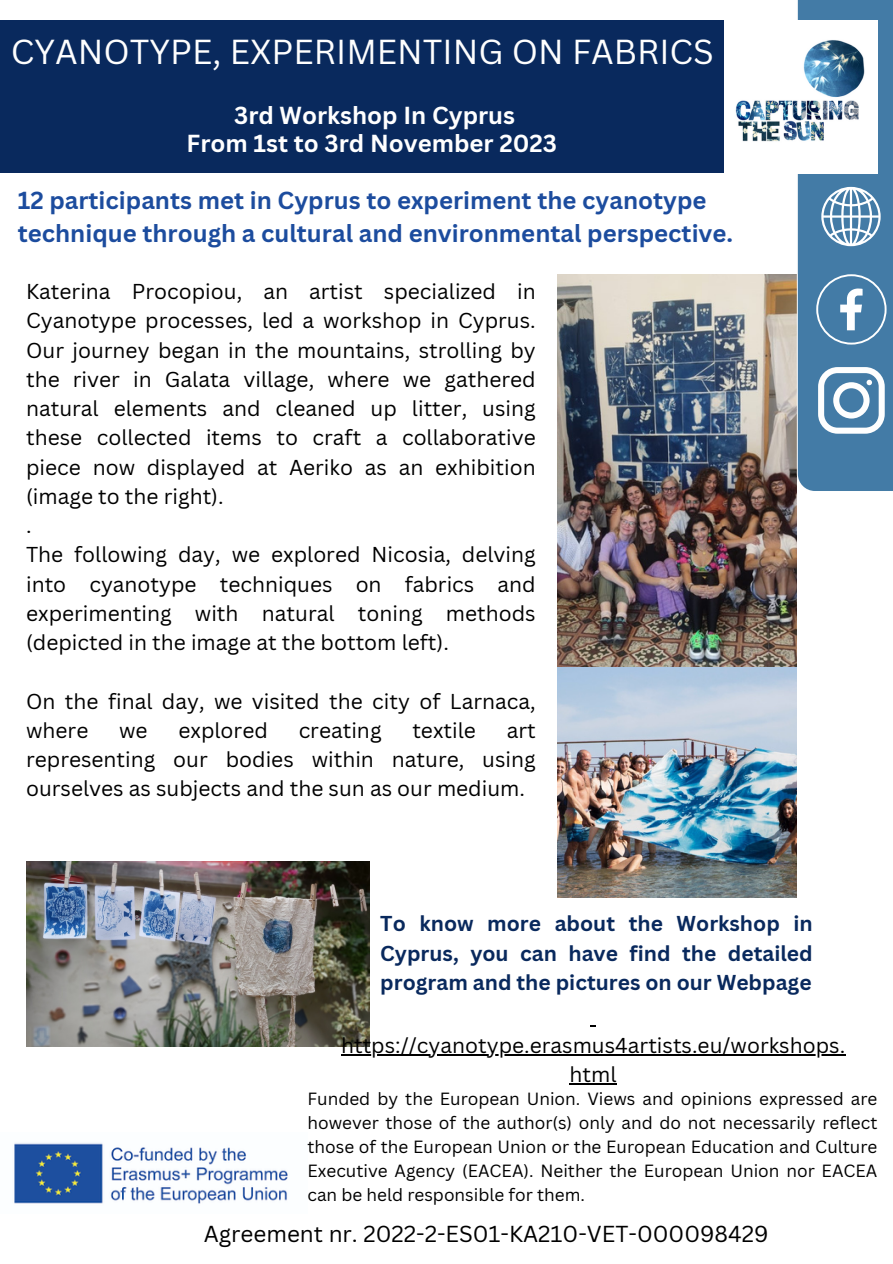
<style>
.page{position:relative;width:893px;height:1264px;background:#fff}
.page>*{position:absolute;margin:0;border:0;box-sizing:border-box;transform-origin:0 0}
.t1{font:33.75px "Canva Sans";color:#fefefe}
.t2{font:700 24px/32.5px "Canva Sans";color:#1c4c9e}
.t3{font:700 24px "Canva Sans";color:#fff}
.t4{font:22.5px "Canva Sans";color:#000}
.t5{font:21px/29.2px "Canva Sans";color:#000;text-align:justify}
.t6{font:700 21px/29.2px "Canva Sans";color:#09295d;text-align:justify}
.t7{font:17.25px/24px "Canva Sans";color:#000;text-align:justify}
</style>
<div class="page">
<img style="left:557px;top:274px;width:239px;height:623px">
<div style="left:797px;top:0;width:95px;height:491px;background:#437ba6"></div>
<img style="left:14px;top:1143px;width:274px;height:61px">
<svg style="left:821px;top:187px;width:59px;height:59px"></svg>
<svg style="left:818px;top:367px;width:66px;height:66px"></svg>
<div style="left:0;top:20px;width:812px;height:153px;background:#09295d"></div>
<img style="left:724px;top:20px;width:153px;height:153px">
<img style="left:26px;top:861px;width:343px;height:185px">
<svg style="left:816px;top:274px;width:70px;height:70px;background:#6492b5"></svg>
<hr style="left:341px;top:1054px;width:504px;height:1px;background:#000">
<hr style="left:569px;top:1083px;width:47px;height:1px;background:#000">
<p class="t1" style="left:11px;top:28px;width:704px">CYANOTYPE, EXPERIMENTING ON FABRICS</p>
<p class="t3" style="left:234px;top:98px;width:282px">3rd Workshop In Cyprus</p>
<p class="t3" style="left:187px;top:126px;width:372px">From 1st to 3rd November 2023</p>
<p class="t2" style="left:18px;top:184px;width:716px">12 participants met in Cyprus to experiment the cyanotype technique through a cultural and environmental perspective.</p>
<p class="t5" style="left:26px;top:276px;width:511px">Katerina Procopiou, an artist specialized in Cyanotype processes, led a workshop in Cyprus.<br>Our journey began in the mountains, strolling by the river in Galata village, where we gathered natural elements and cleaned up litter, using these collected items to craft a collaborative piece now displayed at Aeriko as an exhibition (image to the right).</p>
<p class="t5" style="left:26px;top:510px;width:7px">.</p>
<p class="t5" style="left:26px;top:539px;width:511px">The following day, we explored Nicosia, delving into cyanotype techniques on fabrics and experimenting with natural toning methods (depicted in the image at the bottom left).</p>
<p class="t5" style="left:26px;top:685px;width:511px">On the final day, we visited the city of Larnaca, where</p>
<p class="t5" style="left:119px;top:715px;width:30px">we</p>
<p class="t5" style="left:178px;top:715px;width:91px">explored</p>
<p class="t5" style="left:298px;top:715px;width:84px">creating</p>
<p class="t5" style="left:412px;top:715px;width:65px">textile</p>
<p class="t5" style="left:26px;top:715px;width:511px;text-indent:480px">art representing our bodies within nature, using ourselves as subjects and the sun as our medium.</p>
<p class="t6" style="left:380px;top:908px;width:434px">To know more about the Workshop in Cyprus, you can have find the detailed program and the pictures on our Webpage</p>
<p class="t5" style="left:341px;top:1030px;width:505px;text-align:center">https://cyanotype.erasmus4artists.eu/workshops. html</p>
<p class="t7" style="left:307px;top:1086px;width:571px">Funded by the European Union. Views and opinions expressed are however those of the author(s) only and do not necessarily reflect those of the European Union or the European Education and Culture Executive Agency (EACEA). Neither the European Union nor EACEA can be held responsible for them.</p>
<p class="t4" style="left:204px;top:1217px;width:566px">Agreement nr. 2022-2-ES01-KA210-VET-000098429</p>
</div>
